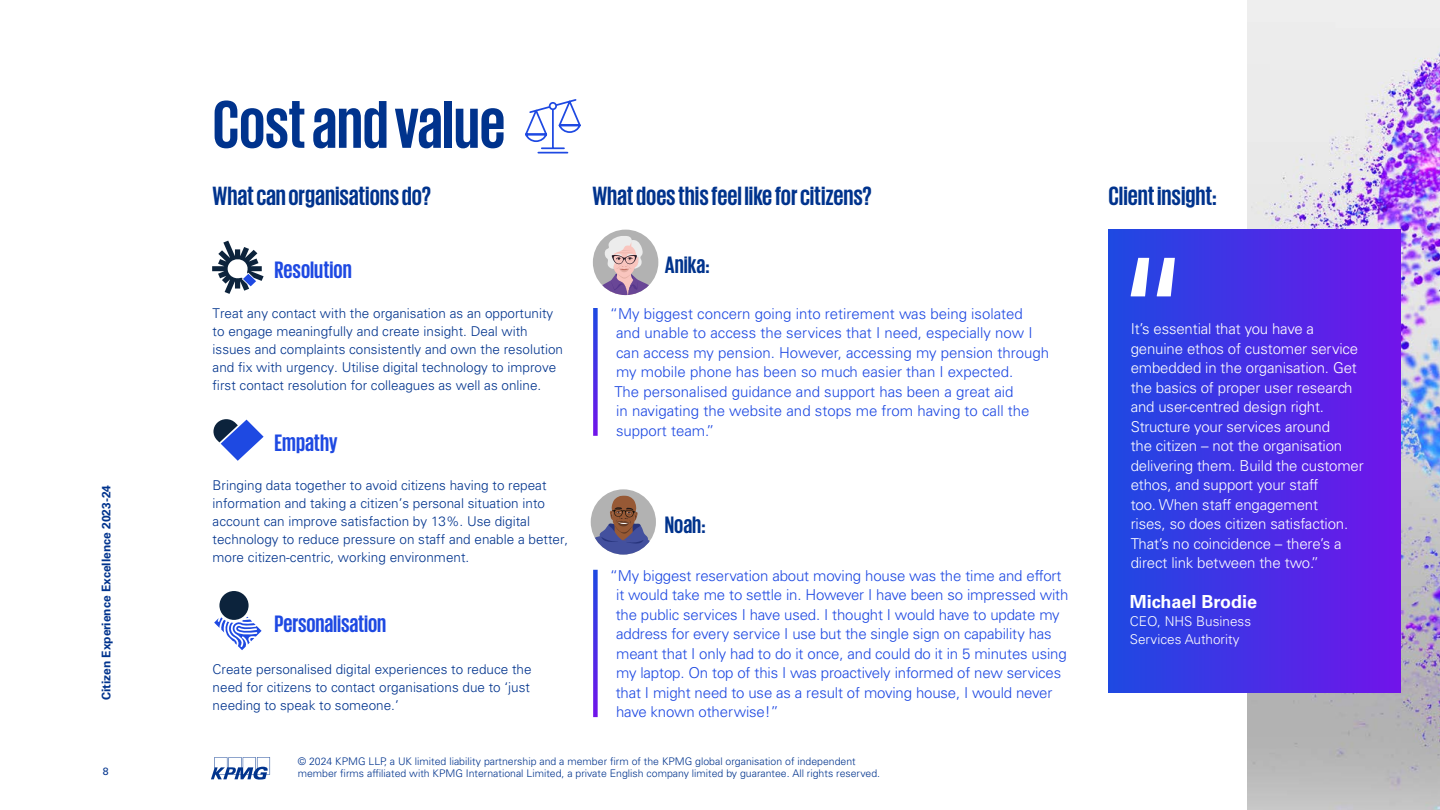
<style>
.page{position:relative;width:1440px;height:810px;background:#fff}
.page>*{position:absolute;margin:0;border:0;box-sizing:border-box;transform-origin:0 0}
.t1{font:700 69px "KPMG";color:#00338d}
.t2{font:700 27px "KPMG";color:#00338d}
.t3{font:700 24.3px "KPMG";color:#1e49e2}
.t4{font:700 24.3px "KPMG";color:#00338d}
.t5{font:700 18px "Univers LT Std";color:#fff}
.t6{font:300 15px/19.5px "Univers LT Std";letter-spacing:-.01em;color:#1e49e2}
.t7{font:300 15px/19.5px "Univers LT Std";letter-spacing:-.01em;color:#fff}
.t8{font:300 13.5px/18px "Univers LT Std";color:#00338d}
.t9{font:300 13.5px/18px "Univers LT Std";color:#fff}
.t10{font:700 12px "Univers LT Std";color:#00338d}
.t11{font:300 10.5px/12.6px "Univers LT Std";color:#00338d}
.t12{font:10.5px "Univers LT Std";color:#00338d}
</style>
<div class="page">
<img style="left:1247px;top:0;width:193px;height:810px">
<div style="left:1108px;top:230px;width:292px;height:462px;background:linear-gradient(to right,#1e49e2,#7114ea)"></div>
<svg style="left:211px;top:757px;width:59px;height:23px"></svg>
<svg style="left:593px;top:570px;width:5px;height:147px"></svg>
<svg style="left:593px;top:308px;width:5px;height:128px"></svg>
<svg style="left:212px;top:241px;width:52px;height:53px"></svg>
<svg style="left:213px;top:419px;width:51px;height:42px"></svg>
<div style="left:219px;top:591px;width:30px;height:29px;background:#0c233c;border-radius:50%"></div>
<svg style="left:214px;top:617px;width:48px;height:33px"></svg>
<div style="left:593px;top:230px;width:65px;height:65px;background:#b2b2b2;border-radius:50%"></div>
<svg style="left:593px;top:236px;width:65px;height:59px"></svg>
<div style="left:591px;top:489px;width:65px;height:66px;background:#b2b2b2;border-radius:50%"></div>
<svg style="left:591px;top:495px;width:65px;height:60px"></svg>
<svg style="left:1156px;top:258px;width:19px;height:38px"></svg>
<svg style="left:1130px;top:258px;width:19px;height:38px"></svg>
<svg style="left:525px;top:99px;width:56px;height:55px"></svg>
<div style="left:549px;top:102px;width:8px;height:8px;border:2px solid #1e49e2;border-radius:50%"></div>
<p class="t10" style="left:99px;top:700px;width:217px;rotate:-90deg">Citizen Experience Excellence 2023-24</p>
<p class="t12" style="left:103px;top:765px;width:7px">8</p>
<h1 class="t1" style="left:213px;top:90px;width:294px">Cost and value</h1>
<h2 class="t2" style="left:213px;top:183px;width:220px">What can organisations do?</h2>
<h3 class="t3" style="left:274px;top:258px;width:79px">Resolution</h3>
<p class="t8" style="left:213px;top:304px;width:352px">Treat any contact with the organisation as an opportunity to engage meaningfully and create insight. Deal with issues and complaints consistently and own the resolution and fx with urgency. Utilise digital technology to improve frst contact resolution for colleagues as well as online.</p>
<h3 class="t3" style="left:274px;top:431px;width:65px">Empathy</h3>
<p class="t8" style="left:213px;top:477px;width:357px">Bringing data together to avoid citizens having to repeat information and taking a citizen’s personal situation into account can improve satisfaction by 13%. Use digital technology to reduce pressure on staff and enable a better, more citizen-centric, working environment.</p>
<h3 class="t3" style="left:274px;top:611px;width:113px">Personalisation</h3>
<p class="t8" style="left:213px;top:661px;width:320px;text-align:justify">Create personalised digital experiences to reduce the need for citizens to contact organisations due to ‘just needing to speak to someone.’</p>
<h2 class="t2" style="left:592px;top:183px;width:281px">What does this feel like for citizens?</h2>
<h3 class="t4" style="left:665px;top:253px;width:46px">Anika:</h3>
<p class="t6" style="left:614px;top:304px;width:436px;text-indent:-5px">“My biggest concern going into retirement was being isolated and unable to access the services that I need, especially now I can access my pension. However, accessing my pension through my mobile phone has been so much easier than I expected.<br>The personalised guidance and support has been a great aid<br>in navigating the website and stops me from having to call the support team.”</p>
<h3 class="t4" style="left:665px;top:513px;width:42px">Noah:</h3>
<p class="t6" style="left:616px;top:566px;width:454px;text-indent:-6px">“My biggest reservation about moving house was the time and effort it would take me to settle in. However I have been so impressed with the public services I have used. I thought I would have to update my address for every service I use but the single sign on capability has meant that I only had to do it once, and could do it in 5 minutes using my laptop. On top of this I was proactively informed of new services that I might need to use as a result of moving house, I would never have known otherwise!”</p>
<p class="t11" style="left:298px;top:755px;width:584px">© 2024 KPMG LLP, a UK limited liability partnership and a member firm of the KPMG global organisation of independent member firms affiliated with KPMG International Limited, a private English company limited by guarantee. All rights reserved.</p>
<h2 class="t2" style="left:1108px;top:183px;width:110px">Client insight:</h2>
<p class="t7" style="left:1130px;top:319px;width:235px">It’s essential that you have a genuine ethos of customer service embedded in the organisation. Get the basics of proper user research and user-centred design right.<br>Structure your services around<br>the citizen – not the organisation delivering them. Build the customer ethos, and support your staff<br>too. When staff engagement<br>rises, so does citizen satisfaction.<br>That’s no coincidence – there’s a direct link between the two.”</p>
<p class="t5" style="left:1130px;top:591px;width:129px">Michael Brodie</p>
<p class="t9" style="left:1130px;top:612px;width:123px">CEO, NHS Business<br>Services Authority</p>
</div>
